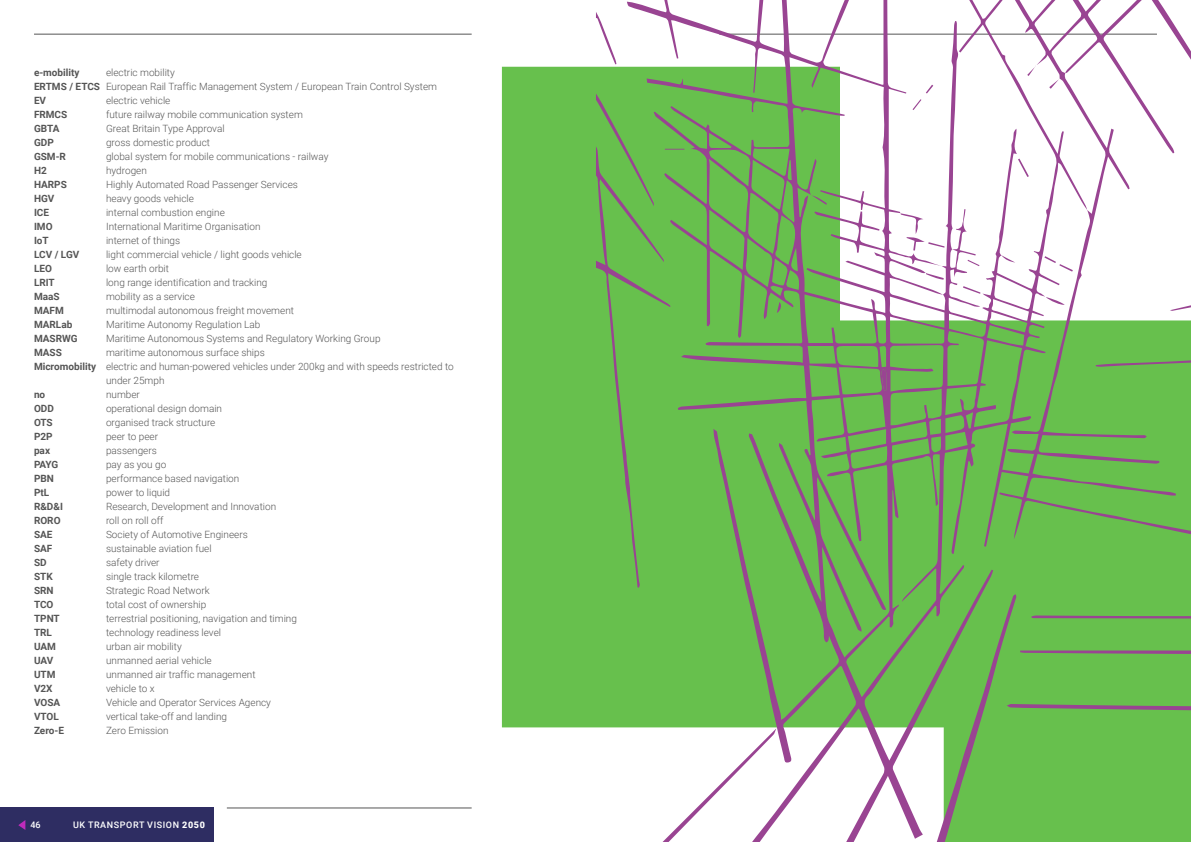
<style>
.page{position:relative;width:1191px;height:842px;background:#fff}
.page>*{position:absolute;margin:0;border:0;box-sizing:border-box;transform-origin:0 0}
.Body_copy{font:300 10px/14px "Roboto";color:#555}
.Body_copy-2{font:700 10px "Roboto";color:#555}
.t1{font:500 9px "Roboto";letter-spacing:.065em;color:#fff}
.s1{font-weight:700}
.s2{font-weight:900}
</style>
<div class="page">
<div style="left:502px;top:67px;width:124px;height:661px;background:#67c04d"></div>
<div style="left:0;top:808px;width:214px;height:34px;background:#2e2d62"></div>
<svg style="left:18px;top:820px;width:7px;height:10px"></svg>
<hr style="left:34px;top:34px;width:437px;height:1px;background:#555">
<hr style="left:227px;top:808px;width:244px;height:1px;background:#555">
<svg style="left:626px;top:0;width:565px;height:842px;fill:#67c04d"></svg>
<div style="left:1006px;top:411px;width:185px;height:406px;background:#67c04d"></div>
<svg style="left:596px;top:12px;width:20px;height:52px"></svg>
<svg style="left:1095px;top:10px;width:96px;height:357px"></svg>
<svg style="left:626px;top:728px;width:150px;height:114px"></svg>
<svg style="left:596px;top:94px;width:88px;height:494px;background:#69b950"></svg>
<svg style="left:777px;top:302px;width:5px;height:11px"></svg>
<svg style="left:1018px;top:159px;width:11px;height:18px"></svg>
<svg style="left:963px;top:286px;width:17px;height:8px"></svg>
<svg style="left:900px;top:213px;width:44px;height:38px"></svg>
<svg style="left:1001px;top:255px;width:14px;height:7px"></svg>
<svg style="left:912px;top:99px;width:9px;height:11px"></svg>
<svg style="left:925px;top:85px;width:8px;height:8px"></svg>
<svg style="left:967px;top:260px;width:12px;height:6px"></svg>
<svg style="left:881px;top:369px;width:5px;height:22px"></svg>
<svg style="left:811px;top:195px;width:16px;height:10px"></svg>
<svg style="left:1045px;top:297px;width:19px;height:9px"></svg>
<svg style="left:1044px;top:256px;width:28px;height:16px"></svg>
<svg style="left:1005px;top:42px;width:12px;height:14px"></svg>
<svg style="left:1049px;top:78px;width:10px;height:11px"></svg>
<svg style="left:1027px;top:66px;width:8px;height:10px"></svg>
<svg style="left:926px;top:273px;width:17px;height:7px"></svg>
<p class="Body_copy-2" style="left:34px;top:65px;width:47px">e-mobility</p>
<p class="Body_copy" style="left:106px;top:65px;width:70px">electric mobility</p>
<p class="Body_copy" style="left:34px;top:79px;width:404px"><span class="s1">ERTMS / ETCS</span> European Rail Traffic Management System / European Train Control System</p>
<p class="Body_copy-2" style="left:34px;top:93px;width:14px">EV</p>
<p class="Body_copy" style="left:106px;top:93px;width:66px">electric vehicle</p>
<p class="Body_copy-2" style="left:34px;top:107px;width:35px">FRMCS</p>
<p class="Body_copy" style="left:106px;top:107px;width:198px">future railway mobile communication system</p>
<p class="Body_copy-2" style="left:34px;top:121px;width:27px">GBTA</p>
<p class="Body_copy" style="left:106px;top:121px;width:120px">Great Britain Type Approval</p>
<p class="Body_copy-2" style="left:34px;top:135px;width:21px">GDP</p>
<p class="Body_copy" style="left:106px;top:135px;width:106px">gross domestic product</p>
<p class="Body_copy-2" style="left:34px;top:149px;width:33px">GSM-R</p>
<p class="Body_copy" style="left:106px;top:149px;width:224px">global system for mobile communications - railway</p>
<p class="Body_copy-2" style="left:34px;top:163px;width:14px">H2</p>
<p class="Body_copy" style="left:106px;top:163px;width:42px">hydrogen</p>
<p class="Body_copy-2" style="left:34px;top:177px;width:34px">HARPS</p>
<p class="Body_copy" style="left:106px;top:177px;width:193px">Highly Automated Road Passenger Services</p>
<p class="Body_copy-2" style="left:34px;top:191px;width:22px">HGV</p>
<p class="Body_copy" style="left:106px;top:191px;width:89px">heavy goods vehicle</p>
<p class="Body_copy-2" style="left:34px;top:205px;width:17px">ICE</p>
<p class="Body_copy" style="left:106px;top:205px;width:120px">internal combustion engine</p>
<p class="Body_copy-2" style="left:34px;top:219px;width:20px">IMO</p>
<p class="Body_copy" style="left:106px;top:219px;width:156px">International Maritime Organisation</p>
<p class="Body_copy-2" style="left:34px;top:233px;width:16px">IoT</p>
<p class="Body_copy" style="left:106px;top:233px;width:76px">internet of things</p>
<p class="Body_copy-2" style="left:34px;top:247px;width:47px">LCV / LGV</p>
<p class="Body_copy" style="left:106px;top:247px;width:197px">light commercial vehicle / light goods vehicle</p>
<p class="Body_copy-2" style="left:34px;top:261px;width:19px">LEO</p>
<p class="Body_copy" style="left:106px;top:261px;width:65px">low earth orbit</p>
<p class="Body_copy-2" style="left:34px;top:275px;width:22px">LRIT</p>
<p class="Body_copy" style="left:106px;top:275px;width:163px">long range identification and tracking</p>
<p class="Body_copy-2" style="left:34px;top:289px;width:27px">MaaS</p>
<p class="Body_copy" style="left:106px;top:289px;width:90px">mobility as a service</p>
<p class="Body_copy-2" style="left:34px;top:303px;width:31px">MAFM</p>
<p class="Body_copy" style="left:106px;top:303px;width:189px">multimodal autonomous freight movement</p>
<p class="Body_copy-2" style="left:34px;top:317px;width:40px">MARLab</p>
<p class="Body_copy" style="left:106px;top:317px;width:156px">Maritime Autonomy Regulation Lab</p>
<p class="Body_copy-2" style="left:34px;top:331px;width:45px">MASRWG</p>
<p class="Body_copy" style="left:106px;top:331px;width:276px">Maritime Autonomous Systems and Regulatory Working Group</p>
<p class="Body_copy-2" style="left:34px;top:345px;width:29px">MASS</p>
<p class="Body_copy" style="left:106px;top:345px;width:160px">maritime autonomous surface ships</p>
<p class="Body_copy" style="left:106px;top:359px;width:349px;text-indent:-72px"><span class="s1">Micromobility</span> electric and human-powered vehicles under 200kg and with speeds restricted to under 25mph</p>
<p class="Body_copy-2" style="left:34px;top:387px;width:13px">no</p>
<p class="Body_copy" style="left:106px;top:387px;width:35px">number</p>
<p class="Body_copy-2" style="left:34px;top:401px;width:21px">ODD</p>
<p class="Body_copy" style="left:106px;top:401px;width:118px">operational design domain</p>
<p class="Body_copy-2" style="left:34px;top:415px;width:20px">OTS</p>
<p class="Body_copy" style="left:106px;top:415px;width:111px">organised track structure</p>
<p class="Body_copy-2" style="left:34px;top:429px;width:20px">P2P</p>
<p class="Body_copy" style="left:106px;top:429px;width:54px">peer to peer</p>
<p class="Body_copy-2" style="left:34px;top:443px;width:18px">pax</p>
<p class="Body_copy" style="left:106px;top:443px;width:52px">passengers</p>
<p class="Body_copy-2" style="left:34px;top:457px;width:26px">PAYG</p>
<p class="Body_copy" style="left:106px;top:457px;width:62px">pay as you go</p>
<p class="Body_copy-2" style="left:34px;top:471px;width:21px">PBN</p>
<p class="Body_copy" style="left:106px;top:471px;width:135px">performance based navigation</p>
<p class="Body_copy-2" style="left:34px;top:485px;width:17px">PtL</p>
<p class="Body_copy" style="left:106px;top:485px;width:66px">power to liquid</p>
<p class="Body_copy-2" style="left:34px;top:499px;width:30px">R&amp;D&amp;I</p>
<p class="Body_copy" style="left:106px;top:499px;width:172px">Research, Development and Innovation</p>
<p class="Body_copy-2" style="left:34px;top:513px;width:28px">RORO</p>
<p class="Body_copy" style="left:106px;top:513px;width:59px">roll on roll off</p>
<p class="Body_copy-2" style="left:34px;top:527px;width:20px">SAE</p>
<p class="Body_copy" style="left:106px;top:527px;width:143px">Society of Automotive Engineers</p>
<p class="Body_copy-2" style="left:34px;top:541px;width:20px">SAF</p>
<p class="Body_copy" style="left:106px;top:541px;width:107px">sustainable aviation fuel</p>
<p class="Body_copy-2" style="left:34px;top:555px;width:14px">SD</p>
<p class="Body_copy" style="left:106px;top:555px;width:55px">safety driver</p>
<p class="Body_copy-2" style="left:34px;top:569px;width:20px">STK</p>
<p class="Body_copy" style="left:106px;top:569px;width:95px">single track kilometre</p>
<p class="Body_copy-2" style="left:34px;top:583px;width:21px">SRN</p>
<p class="Body_copy" style="left:106px;top:583px;width:105px">Strategic Road Network</p>
<p class="Body_copy-2" style="left:34px;top:597px;width:21px">TCO</p>
<p class="Body_copy" style="left:106px;top:597px;width:102px">total cost of ownership</p>
<p class="Body_copy-2" style="left:34px;top:611px;width:27px">TPNT</p>
<p class="Body_copy" style="left:106px;top:611px;width:192px">terrestrial positioning, navigation and timing</p>
<p class="Body_copy-2" style="left:34px;top:625px;width:19px">TRL</p>
<p class="Body_copy" style="left:106px;top:625px;width:116px">technology readiness level</p>
<p class="Body_copy-2" style="left:34px;top:639px;width:23px">UAM</p>
<p class="Body_copy" style="left:106px;top:639px;width:77px">urban air mobility</p>
<p class="Body_copy-2" style="left:34px;top:653px;width:21px">UAV</p>
<p class="Body_copy" style="left:106px;top:653px;width:107px">unmanned aerial vehicle</p>
<p class="Body_copy-2" style="left:34px;top:667px;width:23px">UTM</p>
<p class="Body_copy" style="left:106px;top:667px;width:151px">unmanned air traffic management</p>
<p class="Body_copy-2" style="left:34px;top:681px;width:20px">V2X</p>
<p class="Body_copy" style="left:106px;top:681px;width:50px">vehicle to x</p>
<p class="Body_copy-2" style="left:34px;top:695px;width:28px">VOSA</p>
<p class="Body_copy" style="left:106px;top:695px;width:166px">Vehicle and Operator Services Agency</p>
<p class="Body_copy-2" style="left:34px;top:709px;width:26px">VTOL</p>
<p class="Body_copy" style="left:106px;top:709px;width:122px">vertical take-off and landing</p>
<p class="Body_copy-2" style="left:34px;top:723px;width:31px">Zero-E</p>
<p class="Body_copy" style="left:106px;top:723px;width:64px">Zero Emission</p>
<p class="t1" style="left:30px;top:819px;width:12px">46</p>
<p class="t1" style="left:73px;top:819px;width:133px">UK TRANSPORT VISION <span class="s2">2050</span></p>
</div>
